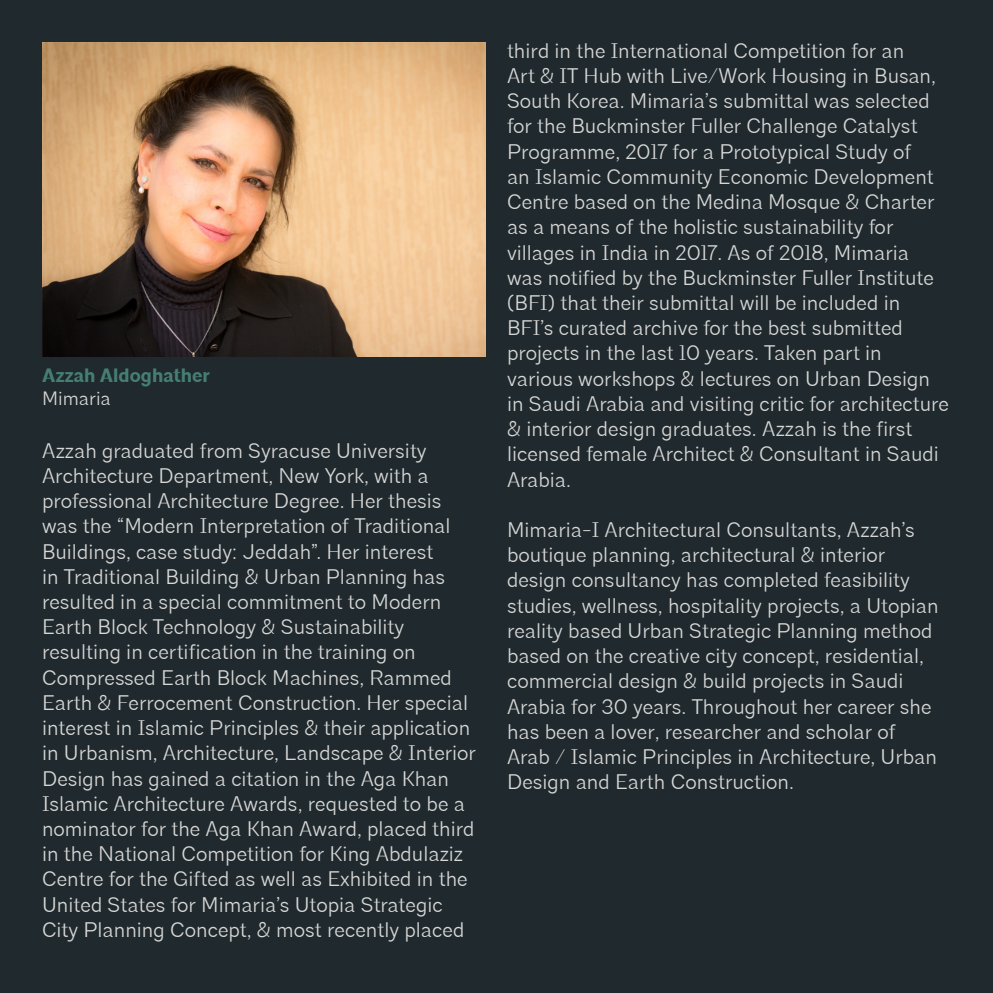
<style>
.page{position:relative;width:993px;height:993px;background:#fff}
.page>*{position:absolute;margin:0;border:0;box-sizing:border-box;transform-origin:0 0}
.t1{font:300 21px/25.2px "Architype";color:#d7d7d5}
.t2{font:700 19.25px "Architype";color:#467f72}
.t3{font:300 19.25px "Architype";color:#d7d7d5}
</style>
<div class="page">
<div style="left:0;top:0;width:992px;height:992px;background:#1f292e"></div>
<img style="left:42px;top:42px;width:444px;height:315px">
<p class="t2" style="left:42px;top:363px;width:169px">Azzah Aldoghather</p>
<p class="t3" style="left:42px;top:386px;width:70px">Mimaria</p>
<p class="t1" style="left:42px;top:437px;width:427px">Azzah graduated from Syracuse University Architecture Department, New York, with a professional Architecture Degree. Her thesis was the “Modern Interpretation of Traditional Buildings, case study: Jeddah”. Her interest<br>in Traditional Building &amp; Urban Planning has resulted in a special commitment to Modern Earth Block Technology &amp; Sustainability resulting in certification in the training on Compressed Earth Block Machines, Rammed Earth &amp; Ferrocement Construction. Her special</p>
<p class="t1" style="left:42px;top:714px;width:435px">interest in Islamic Principles &amp; their application in Urbanism, Architecture, Landscape &amp; Interior Design has gained a citation in the Aga Khan Islamic Architecture Awards, requested to be a nominator for the Aga Khan Award, placed third in the National Competition for King Abdulaziz Centre for the Gifted as well as Exhibited in the United States for Mimaria’s Utopia Strategic City Planning Concept, &amp; most recently placed</p>
<p class="t1" style="left:507px;top:38px;width:443px">third in the International Competition for an<br>Art &amp; IT Hub with Live/Work Housing in Busan, South Korea. Mimaria’s submittal was selected for the Buckminster Fuller Challenge Catalyst Programme, 2017 for a Prototypical Study of<br>an Islamic Community Economic Development Centre based on the Medina Mosque &amp; Charter as a means of the holistic sustainability for villages in India in 2017. As of 2018, Mimaria was notified by the Buckminster Fuller Institute (BFI) that their submittal will be included in BFI’s curated archive for the best submitted projects in the last 10 years. Taken part in various workshops &amp; lectures on Urban Design in Saudi Arabia and visiting critic for architecture &amp; interior design graduates. Azzah is the first licensed female Architect &amp; Consultant in Saudi Arabia.</p>
<p class="t1" style="left:507px;top:516px;width:433px">Mimaria-I Architectural Consultants, Azzah’s boutique planning, architectural &amp; interior design consultancy has completed feasibility studies, wellness, hospitality projects, a Utopian reality based Urban Strategic Planning method based on the creative city concept, residential, commercial design &amp; build projects in Saudi Arabia for 30 years. Throughout her career she</p>
<p class="t1" style="left:507px;top:718px;width:431px">has been a lover, researcher and scholar of<br>Arab / Islamic Principles in Architecture, Urban<br>Design and Earth Construction.</p>
</div>
